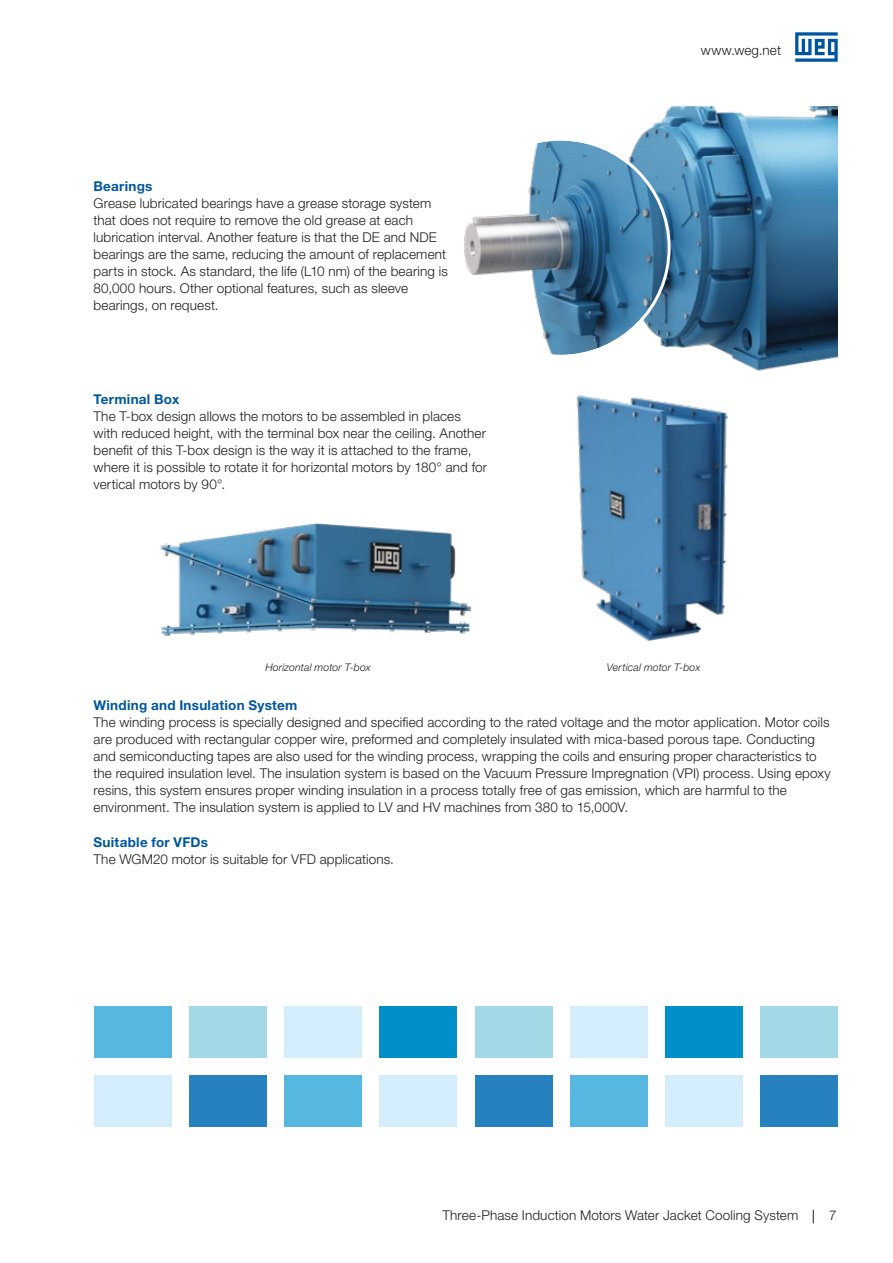
<style>
.page{position:relative;width:893px;height:1263px;background:#fff}
.page>*{position:absolute;margin:0;border:0;box-sizing:border-box;transform-origin:0 0}
.t1{font:300 13.5px/17px "Helvetica Neue LT Pro";letter-spacing:.01em;color:#1d1d1b}
.t2{font:700 13.5px "Helvetica Neue LT Pro";letter-spacing:.02em;color:#00569e}
.t3{font:italic 300 10.5px "Helvetica Neue LT Pro";letter-spacing:.015em;color:#1d1d1b}
</style>
<div class="page">
<svg style="left:795px;top:32px;width:43px;height:30px"></svg>
<svg style="left:813px;top:1210px;width:1px;height:13px"></svg>
<img style="left:579px;top:106px;width:259px;height:265px">
<div style="left:94px;top:1006px;width:77px;height:52px;background:#56b7e0"></div>
<div style="left:189px;top:1006px;width:78px;height:52px;background:#a3d8e7"></div>
<div style="left:284px;top:1006px;width:78px;height:52px;background:#d4edfc"></div>
<div style="left:94px;top:1075px;width:77px;height:52px;background:#d4edfc"></div>
<div style="left:189px;top:1075px;width:78px;height:52px;background:#2881bf"></div>
<div style="left:284px;top:1075px;width:78px;height:52px;background:#56b7e0"></div>
<div style="left:379px;top:1006px;width:78px;height:52px;background:#0090c9"></div>
<div style="left:475px;top:1006px;width:77px;height:52px;background:#a3d8e7"></div>
<div style="left:570px;top:1006px;width:78px;height:52px;background:#d4edfc"></div>
<div style="left:379px;top:1075px;width:78px;height:52px;background:#d4edfc"></div>
<div style="left:475px;top:1075px;width:77px;height:52px;background:#2881bf"></div>
<div style="left:570px;top:1075px;width:78px;height:52px;background:#56b7e0"></div>
<div style="left:665px;top:1006px;width:78px;height:52px;background:#0090c9"></div>
<div style="left:760px;top:1006px;width:78px;height:52px;background:#a3d8e7"></div>
<div style="left:665px;top:1075px;width:78px;height:52px;background:#d4edfc"></div>
<div style="left:760px;top:1075px;width:78px;height:52px;background:#2881bf"></div>
<img style="left:160px;top:523px;width:312px;height:113px">
<img style="left:576px;top:395px;width:152px;height:246px">
<img style="left:453px;top:141px;width:215px;height:214px;border-radius:107px">
<p class="t2" style="left:94px;top:178px;width:60px">Bearings</p>
<p class="t1" style="left:94px;top:195px;width:356px">Grease lubricated bearings have a grease storage system that does not require to remove the old grease at each lubrication interval. Another feature is that the DE and NDE bearings are the same, reducing the amount of replacement parts in stock. As standard, the life (L10 nm) of the bearing is 80,000 hours. Other optional features, such as sleeve bearings, on request.</p>
<p class="t2" style="left:94px;top:391px;width:87px">Terminal Box</p>
<p class="t1" style="left:94px;top:407px;width:395px">The T-box design allows the motors to be assembled in places with reduced height, with the terminal box near the ceiling. Another benefit of this T-box design is the way it is attached to the frame, where it is possible to rotate it for horizontal motors by 180° and for vertical motors by 90°.</p>
<p class="t1" style="left:701px;top:42px;width:82px">www.weg.net</p>
<p class="t3" style="left:265px;top:661px;width:107px">Horizontal motor T-box</p>
<p class="t3" style="left:607px;top:661px;width:95px">Vertical motor T-box</p>
<p class="t2" style="left:94px;top:697px;width:205px">Winding and Insulation System</p>
<p class="t1" style="left:94px;top:714px;width:739px">The winding process is specially designed and specified according to the rated voltage and the motor application. Motor coils are produced with rectangular copper wire, preformed and completely insulated with mica-based porous tape. Conducting and semiconducting tapes are also used for the winding process, wrapping the coils and ensuring proper characteristics to the required insulation level. The insulation system is based on the Vacuum Pressure Impregnation (VPI) process. Using epoxy resins, this system ensures proper winding insulation in a process totally free of gas emission, which are harmful to the environment. The insulation system is applied to LV and HV machines from 380 to 15,000V.</p>
<p class="t2" style="left:94px;top:834px;width:116px">Suitable for VFDs</p>
<p class="t1" style="left:94px;top:851px;width:302px">The WGM20 motor is suitable for VFD applications.</p>
<p class="t1" style="left:442px;top:1207px;width:357px">Three-Phase Induction Motors Water Jacket Cooling System</p>
<p class="t1" style="left:829px;top:1207px;width:9px">7</p>
</div>
